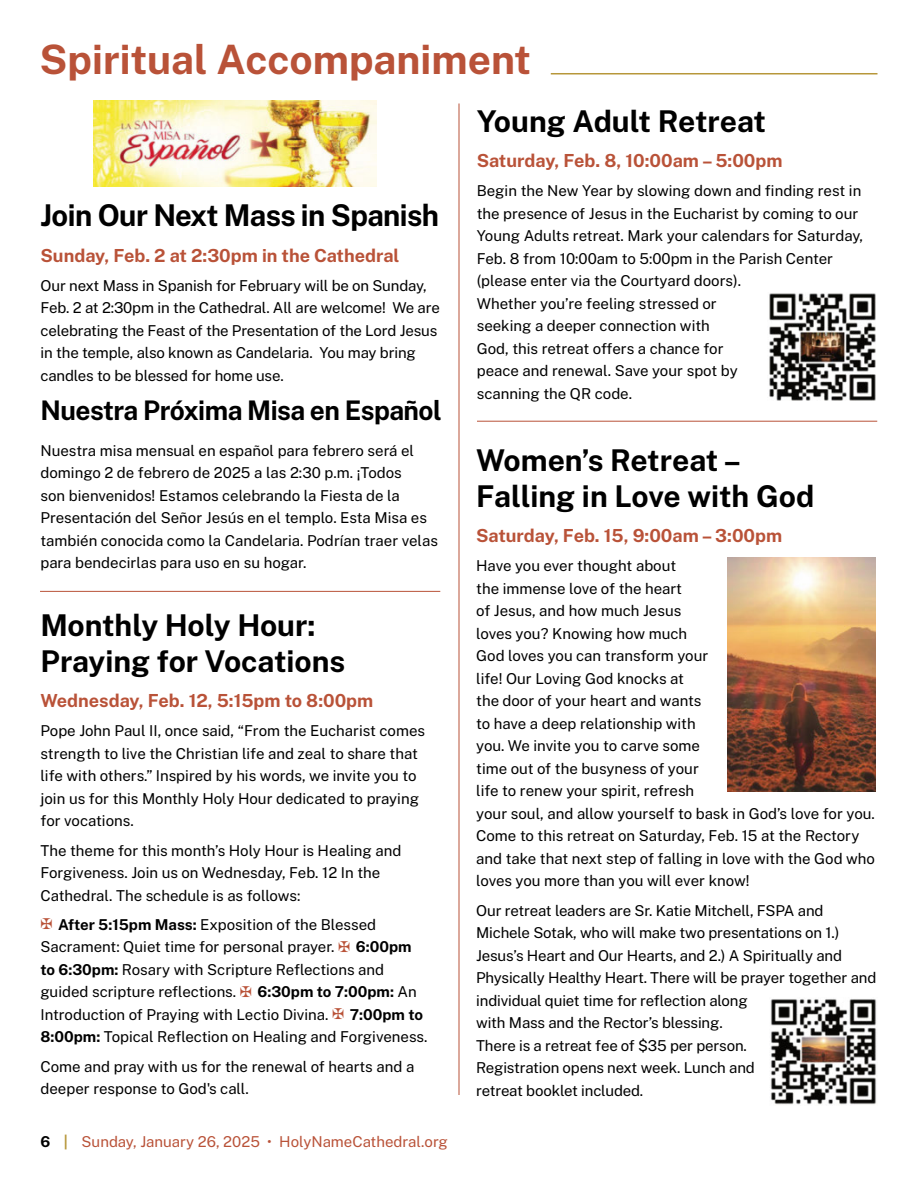
<style>
.page{position:relative;width:918px;height:1188px;background:#fff}
.page>*{position:absolute;margin:0;border:0;box-sizing:border-box;transform-origin:0 0}
.t1{font:100 40.5px "Qtkhgm Public Sans";color:#b95238}
.headline{font:100 30px/36px "Qtkhgm Public Sans";letter-spacing:-.01em;color:#000}
.headline-2{font:100 27px "Qtkhgm Public Sans";letter-spacing:-.02em;color:#000}
.Order_of_Worship_RED{font:100 18px "Qtkhgm Public Sans";color:#b95238}
.deck{font:100 18px "Qtkhgm Public Sans";color:#b95238}
.body_text{font:100 15px/22.5px "Wpxtlh Public Sans";letter-spacing:-.005em;color:#000}
.body_text-2{font:100 15px/22.5px "Vmhqww Public Sans";color:#000}
.t2{font:100 15px "Wpxtlh Public Sans";color:#b95238}
.s1{color:#b95238}
.s2{font-family:"Qtkhgm Public Sans"}
.s3{font-family:"Wpxtlh Public Sans"}
.s4{font-family:"Qtkhgm Public Sans";color:#000}
.s5{font-family:"Qtkhgm Public Sans";color:#b7973a}
.s6{font-family:"Vmhqww Public Sans"}
</style>
<div class="page">
<hr style="left:551px;top:73px;width:327px;height:1px;background:#b7973a">
<hr style="left:459px;top:104px;width:1px;height:991px;background:#b95238">
<img style="left:728px;top:558px;width:148px;height:233px">
<img style="left:770px;top:999px;width:107px;height:106px">
<img style="left:769px;top:293px;width:107px;height:107px">
<hr style="left:477px;top:421px;width:400px;height:1px;background:#b95238">
<hr style="left:40px;top:591px;width:400px;height:1px;background:#b95238">
<img style="left:93px;top:100px;width:284px;height:87px">
<p class="t1" style="left:39px;top:32px;width:493px">Spiritual Accompaniment</p>
<p class="headline" style="left:40px;top:197px;width:400px">Join Our Next Mass in Spanish</p>
<p class="Order_of_Worship_RED" style="left:40px;top:243px;width:361px">Sunday, Feb. 2 at 2:30pm in the Cathedral</p>
<p class="body_text" style="left:40px;top:274px;width:401px">Our next Mass in Spanish for February will be on Sunday, Feb. 2 at 2:30pm in the Cathedral. All are welcome! We are celebrating the Feast of the Presentation of the Lord Jesus in the temple, also known as Candelaria. You may bring candles to be blessed for home use.</p>
<p class="headline-2" style="left:40px;top:392px;width:403px">Nuestra Próxima Misa en Español</p>
<p class="body_text" style="left:40px;top:439px;width:399px">Nuestra misa mensual en español para febrero será el domingo 2 de febrero de 2025 a las 2:30 p.m. ¡Todos<br>son bienvenidos! Estamos celebrando la Fiesta de la Presentación del Señor Jesús en el templo. Esta Misa es también conocida como la Candelaria. Podrían traer velas para bendecirlas para uso en su hogar.</p>
<p class="headline" style="left:40px;top:606px;width:306px">Monthly Holy Hour:<br>Praying for Vocations</p>
<p class="deck" style="left:40px;top:689px;width:334px">Wednesday, Feb. 12, 5:15pm to 8:00pm</p>
<p class="body_text" style="left:40px;top:719px;width:386px">Pope John Paul II, once said, “From the Eucharist comes strength to live the Christian life and zeal to share that life with others.” Inspired by his words, we invite you to join us for this Monthly Holy Hour dedicated to praying for vocations.</p>
<p class="body_text" style="left:40px;top:838px;width:363px">The theme for this month’s Holy Hour is Healing and<br>Forgiveness. Join us on Wednesday, Feb. 12 In the<br>Cathedral. The schedule is as follows:</p>
<p class="body_text-2" style="left:40px;top:913px;width:389px"><span class="s1">✠</span> <span class="s2">After 5:15pm Mass:</span> <span class="s3">Exposition of the Blessed Sacrament: Quiet time for personal prayer.</span> <span class="s1">✠</span> <span class="s2">6:00pm to 6:30pm:</span> Rosary with Scripture Reflections and guided scripture reflections. <span class="s1">✠</span> <span class="s2">6:30pm to 7:00pm:</span> <span class="s3">An Introduction of Praying with Lectio Divina.</span> <span class="s1">✠</span> <span class="s2">7:00pm to 8:00pm:</span> Topical Reflection on Healing and Forgiveness.</p>
<p class="body_text" style="left:40px;top:1054px;width:375px">Come and pray with us for the renewal of hearts and a deeper response to God's call.</p>
<p class="t2" style="left:40px;top:1131px;width:409px"><span class="s4">6</span> <span class="s5">|</span> Sunday, January 26, 2025 • HolyNameCathedral.org</p>
<p class="headline" style="left:477px;top:102px;width:291px">Young Adult Retreat</p>
<p class="Order_of_Worship_RED" style="left:477px;top:148px;width:307px">Saturday, Feb. 8, 10:00am – 5:00pm</p>
<p class="body_text" style="left:477px;top:179px;width:388px"><span class="s6">Begin the New Year by slowing down and finding rest in </span>the presence of Jesus in the Eucharist by coming to our Young Adults retreat. Mark your calendars for Saturday, Feb. 8 from 10:00am to 5:00pm in the Parish Center (please enter via the Courtyard doors).<br>Whether you’re feeling stressed or<br>seeking a deeper connection with<br>God, this retreat offers a chance for<br>peace and renewal. Save your spot by<br>scanning the QR code.</p>
<p class="headline" style="left:476px;top:441px;width:340px">Women’s Retreat –<br>Falling in Love with God</p>
<p class="deck" style="left:476px;top:524px;width:308px">Saturday, Feb. 15, 9:00am – 3:00pm</p>
<p class="body_text" style="left:476px;top:554px;width:400px">Have you ever thought about<br>the immense love of the heart<br>of Jesus, and how much Jesus<br>loves you? Knowing how much<br>God loves you can transform your<br>life! Our Loving God knocks at<br>the door of your heart and wants<br>to have a deep relationship with<br>you. We invite you to carve some<br>time out of the busyness of your<br>life to renew your spirit, refresh<br>your soul, and allow yourself to bask in God’s love for you.<br>Come to this retreat on Saturday, Feb. 15 at the Rectory and take that next step of falling in love with the God who loves you more than you will ever know!</p>
<p class="body_text" style="left:476px;top:898px;width:402px">Our retreat leaders are Sr. Katie Mitchell, FSPA and Michele Sotak, who will make two presentations on 1.)<br>Jesus’s Heart and Our Hearts, and 2.) A Spiritually and Physically Healthy Heart. There will be prayer together and <span class="s6">individual quiet time for reflection along<br></span>with Mass and the Rector’s blessing.<br>There is a retreat fee of $35 per person.<br>Registration opens next week. Lunch and<br>retreat booklet included.</p>
</div>
